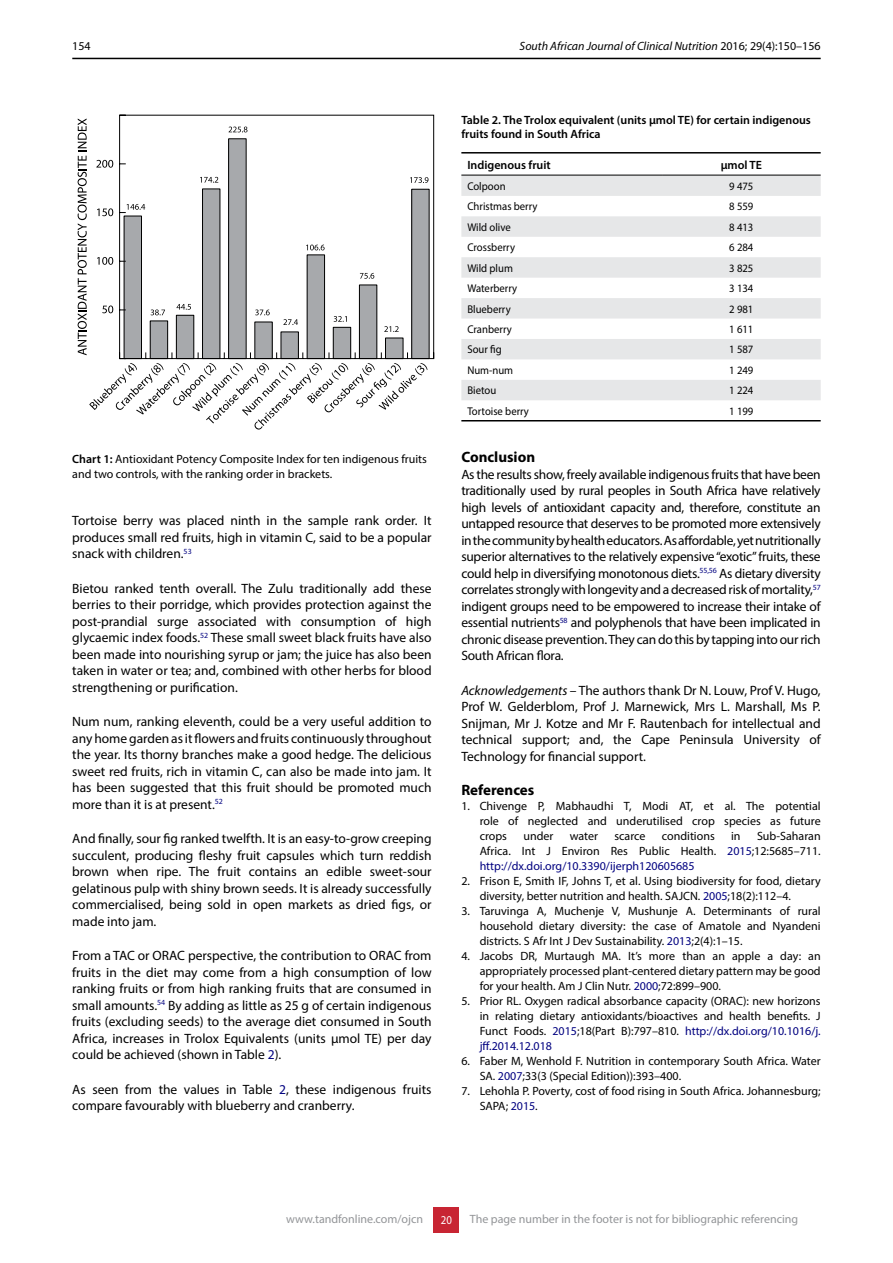
<style>
.page{position:relative;width:893px;height:1263px;background:#fff}
.page>*{position:absolute;margin:0;border:0;box-sizing:border-box;transform-origin:0 0}
.t1{font:700 15px "Myriad Pro";color:#000}
.t2{font:13.5px/16.5px "Myriad Pro";color:#000;text-align:justify}
.t3{font:12px/15px "Myriad Pro";color:#000;text-align:justify}
.t4{font:600 12px/14.4px "Myriad Pro";color:#000}
.t5{font:12px "Myriad Pro";color:#939598}
.t6{font:italic 12px "Myriad Pro";color:#000}
.t7{font:12px "Myriad Pro";color:#fff;scale:.9 1}
.t8{font:11.25px "Myriad Pro";color:#000;scale:.95 1}
.s1{font-style:normal}
.s2{font-weight:600}
.s3{color:#000080}
.s4{font-style:italic}
</style>
<div class="page">
<div style="left:434px;top:1208px;width:25px;height:25px;background:#c82533"></div>
<hr style="left:72px;top:58px;width:749px;height:1px;background:#000">
<svg style="left:119px;top:115px;width:315px;height:244px"></svg>
<svg style="left:102px;top:305px;width:11px;height:8px"></svg>
<svg style="left:97px;top:257px;width:16px;height:8px"></svg>
<svg style="left:97px;top:208px;width:16px;height:8px"></svg>
<svg style="left:96px;top:160px;width:17px;height:8px"></svg>
<svg style="left:78px;top:118px;width:9px;height:237px"></svg>
<svg style="left:89px;top:363px;width:338px;height:67px"></svg>
<hr style="left:461px;top:152px;width:360px;height:2px;background:#000">
<svg style="left:461px;top:176px;width:360px;height:61px"></svg>
<svg style="left:461px;top:257px;width:360px;height:143px;fill:#e6e7e8"></svg>
<hr style="left:461px;top:175px;width:201px;height:1px;background:#000">
<hr style="left:662px;top:175px;width:159px;height:1px;background:#000">
<hr style="left:461px;top:420px;width:360px;height:1px;background:#000">
<p class="t3" style="left:72px;top:38px;width:20px">154</p>
<p class="t6" style="left:520px;top:39px;width:303px">South African Journal of Clinical Nutrition <span class="s1">2016; 29(4):150–156</span></p>
<p class="t3" style="left:72px;top:452px;width:356px;line-height:14.4px"><span class="s2">Chart 1:</span> Antioxidant Potency Composite Index for ten indigenous fruits and two controls, with the ranking order in brackets.</p>
<p class="t2" style="left:72px;top:512px;width:361px">Tortoise berry was placed ninth in the sample rank order. It produces small red fruits, high in vitamin C, said to be a popular snack with children.<sup>53</sup></p>
<p class="t2" style="left:72px;top:580px;width:361px">Bietou ranked tenth overall. The Zulu traditionally add these berries to their porridge, which provides protection against the post-prandial surge associated with consumption of high glycaemic index foods.<sup>52</sup> These small sweet black fruits have also been made into nourishing syrup or jam; the juice has also been taken in water or tea; and, combined with other herbs for blood strengthening or purification.</p>
<p class="t2" style="left:72px;top:713px;width:361px">Num num, ranking eleventh, could be a very useful addition to any home garden as it flowers and fruits continuously throughout the year. Its thorny branches make a good hedge. The delicious sweet red fruits, rich in vitamin C, can also be made into jam. It has been suggested that this fruit should be promoted much more than it is at present.<sup>52</sup></p>
<p class="t2" style="left:72px;top:830px;width:361px">And finally, sour fig ranked twelfth. It is an easy-to-grow creeping succulent, producing fleshy fruit capsules which turn reddish brown when ripe. The fruit contains an edible sweet-sour gelatinous pulp with shiny brown seeds. It is already successfully commercialised, being sold in open markets as dried figs, or made into jam.</p>
<p class="t2" style="left:72px;top:947px;width:361px">From a TAC or ORAC perspective, the contribution to ORAC from fruits in the diet may come from a high consumption of low ranking fruits or from high ranking fruits that are consumed in small amounts.<sup>54</sup> By adding as little as 25 g of certain indigenous fruits (excluding seeds) to the average diet consumed in South Africa, increases in Trolox Equivalents (units μmol TE) per day could be achieved (shown in Table <span class="s3">2</span>).</p>
<p class="t2" style="left:72px;top:1081px;width:361px">As seen from the values in Table <span class="s3">2</span>, these indigenous fruits compare favourably with blueberry and cranberry.</p>
<p class="t4" style="left:461px;top:112px;width:351px">Table 2. The Trolox equivalent (units µmol TE) for certain indigenous fruits found in South Africa</p>
<p class="t4" style="left:467px;top:158px;width:85px">Indigenous fruit</p>
<p class="t4" style="left:721px;top:158px;width:43px">µmol TE</p>
<p class="t8" style="left:467px;top:179px;width:42px">Colpoon</p>
<p class="t8" style="left:729px;top:179px;width:27px">9 475</p>
<p class="t8" style="left:467px;top:200px;width:75px">Christmas berry</p>
<p class="t8" style="left:729px;top:200px;width:27px">8 559</p>
<p class="t8" style="left:467px;top:220px;width:47px">Wild olive</p>
<p class="t8" style="left:729px;top:220px;width:27px">8 413</p>
<p class="t8" style="left:467px;top:241px;width:52px">Crossberry</p>
<p class="t8" style="left:729px;top:241px;width:27px">6 284</p>
<p class="t8" style="left:467px;top:261px;width:49px">Wild plum</p>
<p class="t8" style="left:729px;top:261px;width:27px">3 825</p>
<p class="t8" style="left:467px;top:281px;width:54px">Waterberry</p>
<p class="t8" style="left:729px;top:281px;width:27px">3 134</p>
<p class="t8" style="left:467px;top:302px;width:47px">Blueberry</p>
<p class="t8" style="left:729px;top:302px;width:27px">2 981</p>
<p class="t8" style="left:467px;top:322px;width:48px">Cranberry</p>
<p class="t8" style="left:729px;top:322px;width:27px">1 611</p>
<p class="t8" style="left:467px;top:343px;width:38px">Sour fig</p>
<p class="t8" style="left:729px;top:343px;width:27px">1 587</p>
<p class="t8" style="left:467px;top:363px;width:50px">Num-num</p>
<p class="t8" style="left:729px;top:363px;width:27px">1 249</p>
<p class="t8" style="left:467px;top:384px;width:32px">Bietou</p>
<p class="t8" style="left:729px;top:384px;width:27px">1 224</p>
<p class="t8" style="left:467px;top:404px;width:66px">Tortoise berry</p>
<p class="t8" style="left:729px;top:404px;width:27px">1 199</p>
<p class="t1" style="left:461px;top:447px;width:75px">Conclusion</p>
<p class="t2" style="left:461px;top:465px;width:361px">As the results show, freely available indigenous fruits that have been traditionally used by rural peoples in South Africa have relatively high levels of antioxidant capacity and, therefore, constitute an untapped resource that deserves to be promoted more extensively in the community by health educators. As affordable, yet nutritionally superior alternatives to the relatively expensive “exotic” fruits, these could help in diversifying monotonous diets.<sup>55,56</sup> As dietary diversity correlates strongly with longevity and a decreased risk of mortality,<sup>57 </sup>indigent groups need to be empowered to increase their intake of essential nutrients<sup>58</sup> and polyphenols that have been implicated in chronic disease prevention. They can do this by tapping into our rich South African flora.</p>
<p class="t2" style="left:461px;top:681px;width:361px"><span class="s4">Acknowledgements</span> – The authors thank Dr N. Louw, Prof V. Hugo, Prof W. Gelderblom, Prof J. Marnewick, Mrs L. Marshall, Ms P.<br>Snijman, Mr J. Kotze and Mr F. Rautenbach for intellectual and technical support; and, the Cape Peninsula University of Technology for financial support.</p>
<p class="t1" style="left:461px;top:780px;width:75px">References</p>
<p class="t3" style="left:480px;top:798px;width:343px;text-indent:-18px">1. Chivenge P, Mabhaudhi T, Modi AT, et al. The potential role of neglected and underutilised crop species as future crops</p>
<p class="t3" style="left:480px;top:828px;width:343px;text-indent:277px">Sub-Saharan Africa. Int J Environ Res Public Health. <span class="s3">2015</span>;12:5685–711. <span class="s3">http://dx.doi.org/10.3390/ijerph120605685</span></p>
<p class="t3" style="left:480px;top:873px;width:343px;text-indent:-18px">2. Frison E, Smith IF, Johns T, et al. Using biodiversity for food, dietary diversity, better nutrition and health. SAJCN. <span class="s3">2005</span>;18(2):112–4.</p>
<p class="t3" style="left:480px;top:903px;width:342px;text-indent:-18px">3. Taruvinga A, Muchenje V, Mushunje A. Determinants of rural household dietary diversity: the case of Amatole and Nyandeni districts. S Afr Int J Dev Sustainability. <span class="s3">2013</span>;2(4):1–15.</p>
<p class="t3" style="left:480px;top:948px;width:343px;text-indent:-18px">4. Jacobs DR, Murtaugh MA. It’s more than an apple a day: an appropriately processed plant-centered dietary pattern may be good for your health. Am J Clin Nutr. <span class="s3">2000</span>;72:899–900.</p>
<p class="t3" style="left:480px;top:993px;width:343px;text-indent:-18px">5. Prior RL. Oxygen radical absorbance capacity (ORAC): new horizons in relating dietary antioxidants/bioactives and health benefits. J Funct Foods. <span class="s3">2015</span>;18(Part B):797–810. <span class="s3">http://dx.doi.org/10.1016/j. jff.2014.12.018</span></p>
<p class="t3" style="left:480px;top:1053px;width:342px;text-indent:-18px">6. Faber M, Wenhold F. Nutrition in contemporary South Africa. Water<br>SA. <span class="s3">2007</span>;33(3 (Special Edition)):393–400.</p>
<p class="t3" style="left:480px;top:1083px;width:342px;text-indent:-18px">7. Lehohla P. Poverty, cost of food rising in South Africa. Johannesburg;<br>SAPA; <span class="s3">2015</span>.</p>
<p class="t3" style="left:523px;top:828px;width:31px">under</p>
<p class="t3" style="left:570px;top:828px;width:30px">water</p>
<p class="t3" style="left:614px;top:828px;width:33px">scarce</p>
<p class="t3" style="left:662px;top:828px;width:54px">conditions</p>
<p class="t3" style="left:731px;top:828px;width:11px">in</p>
<p class="t5" style="left:286px;top:1212px;width:138px">www.tandfonline.com/ojcn</p>
<p class="t7" style="left:441px;top:1212px;width:14px">20</p>
<p class="t5" style="left:470px;top:1212px;width:330px">The page number in the footer is not for bibliographic referencing</p>
</div>
